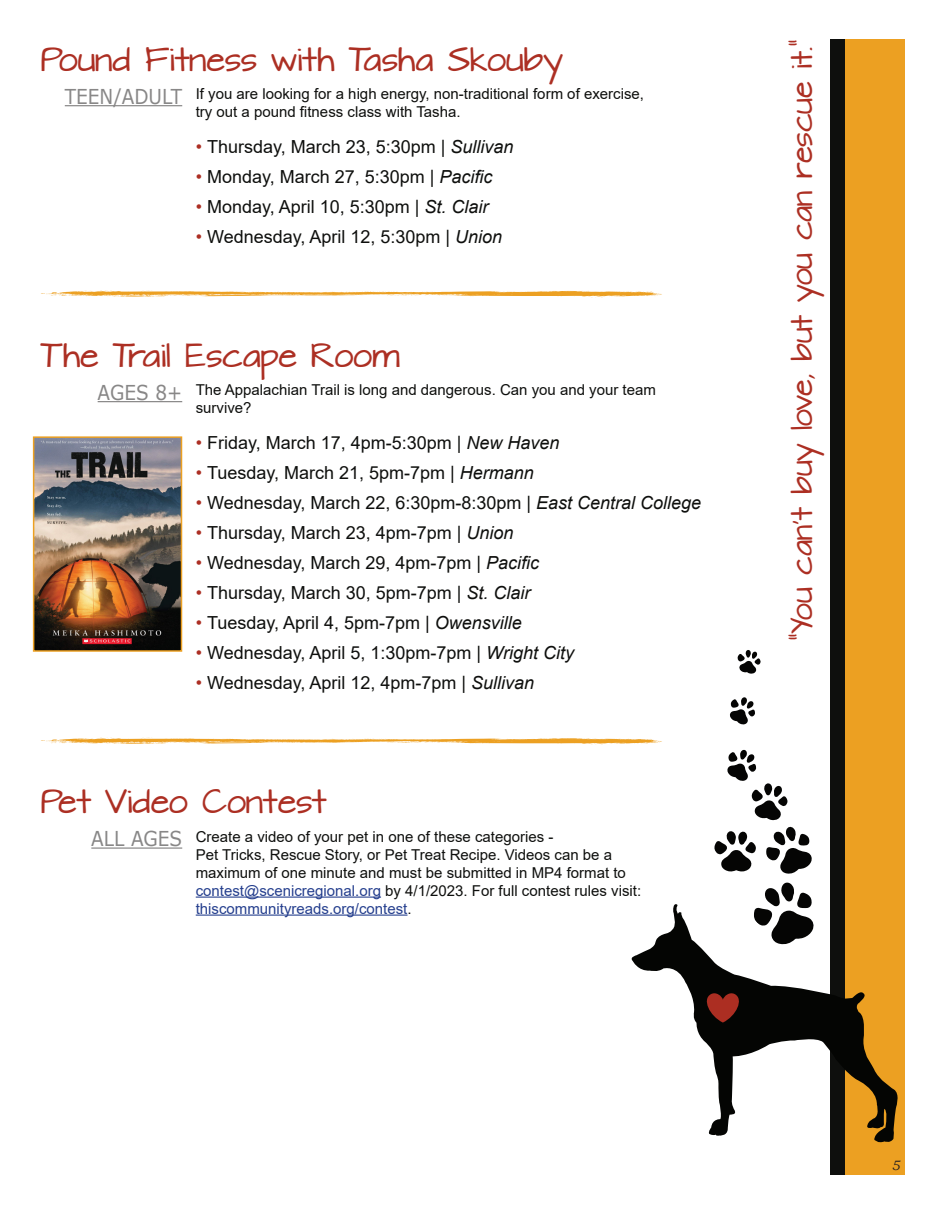
<style>
.page{position:relative;width:945px;height:1215px;background:#fff}
.page>*{position:absolute;margin:0;border:0;box-sizing:border-box;transform-origin:0 0}
.t1{font:28.5px "Architects Daughter";color:#ac2f23}
.t2{font:25.5px "Architects Daughter";color:#ac2f23}
.t3{font:20.55px "MS Reference Sans Serif";color:#888787;scale:.9 1}
.t4{font:18px "Arial";color:#0e0f0d}
.t5{font:15px/18px "Arial";color:#0e0f0d}
.t6{font:italic 13.5px "Bookman Old Style";color:#231f20}
.s1{font-style:italic;color:#ac2f23}
.s2{font-style:italic}
.s3{color:#253f8e}
</style>
<div class="page">
<div style="left:843px;top:39px;width:61px;height:1135px;background:#eca022"></div>
<div style="left:830px;top:39px;width:15px;height:1135px;background:#0e0f0d"></div>
<svg style="left:631px;top:904px;width:267px;height:239px"></svg>
<svg style="left:707px;top:993px;width:32px;height:30px"></svg>
<svg style="left:754px;top:882px;width:61px;height:63px"></svg>
<svg style="left:766px;top:826px;width:46px;height:48px"></svg>
<svg style="left:714px;top:831px;width:42px;height:41px"></svg>
<svg style="left:727px;top:749px;width:61px;height:71px"></svg>
<svg style="left:730px;top:697px;width:25px;height:28px"></svg>
<svg style="left:737px;top:650px;width:24px;height:24px"></svg>
<hr style="left:65px;top:105px;width:117px;height:1px;background:#888787">
<hr style="left:98px;top:401px;width:84px;height:1px;background:#888787">
<img style="left:36px;top:439px;width:143px;height:210px">
<div style="left:33px;top:436px;width:149px;height:216px;border:2px solid #eca022"></div>
<hr style="left:196px;top:897px;width:185px;height:1px;background:#253f8e">
<hr style="left:196px;top:915px;width:212px;height:1px;background:#253f8e">
<hr style="left:91px;top:847px;width:91px;height:2px;background:#888787">
<svg style="left:41px;top:290px;width:621px;height:7px"></svg>
<svg style="left:41px;top:738px;width:621px;height:6px"></svg>
<p class="t1" style="left:40px;top:39px;width:524px">Pound Fitness with Tasha Skouby</p>
<p class="t3" style="left:65px;top:83px;width:132px">TEEN/ADULT</p>
<p class="t5" style="left:196px;top:85px;width:450px">If you are looking for a high energy, non-traditional form of exercise, try out a pound fitness class with Tasha.</p>
<p class="t4" style="left:196px;top:134px;width:319px"><span class="s1">•</span> Thursday, March 23, 5:30pm | <span class="s2">Sullivan</span></p>
<p class="t4" style="left:196px;top:164px;width:298px"><span class="s1">•</span> Monday, March 27, 5:30pm | <span class="s2">Pacific</span></p>
<p class="t4" style="left:196px;top:194px;width:294px"><span class="s1">•</span> Monday, April 10, 5:30pm | <span class="s2">St. Clair</span></p>
<p class="t4" style="left:196px;top:224px;width:308px"><span class="s1">•</span> Wednesday, April 12, 5:30pm | <span class="s2">Union</span></p>
<p class="t1" style="left:40px;top:335px;width:361px">The Trail Escape Room</p>
<p class="t3" style="left:98px;top:379px;width:96px">AGES 8+</p>
<p class="t5" style="left:196px;top:381px;width:462px">The Appalachian Trail is long and dangerous. Can you and your team survive?</p>
<p class="t4" style="left:196px;top:430px;width:365px"><span class="s1">•</span> Friday, March 17, 4pm-5:30pm | <span class="s2">New Haven</span></p>
<p class="t4" style="left:196px;top:460px;width:340px"><span class="s1">•</span> Tuesday, March 21, 5pm-7pm | <span class="s2">Hermann</span></p>
<p class="t4" style="left:196px;top:490px;width:507px"><span class="s1">•</span> Wednesday, March 22, 6:30pm-8:30pm | <span class="s2">East Central College</span></p>
<p class="t4" style="left:196px;top:520px;width:319px"><span class="s1">•</span> Thursday, March 23, 4pm-7pm | <span class="s2">Union</span></p>
<p class="t4" style="left:196px;top:550px;width:345px"><span class="s1">•</span> Wednesday, March 29, 4pm-7pm | <span class="s2">Pacific</span></p>
<p class="t4" style="left:196px;top:580px;width:336px"><span class="s1">•</span> Thursday, March 30, 5pm-7pm | <span class="s2">St. Clair</span></p>
<p class="t4" style="left:196px;top:610px;width:328px"><span class="s1">•</span> Tuesday, April 4, 5pm-7pm | <span class="s2">Owensville</span></p>
<p class="t4" style="left:196px;top:640px;width:380px"><span class="s1">•</span> Wednesday, April 5, 1:30pm-7pm | <span class="s2">Wright City</span></p>
<p class="t4" style="left:196px;top:670px;width:340px"><span class="s1">•</span> Wednesday, April 12, 4pm-7pm | <span class="s2">Sullivan</span></p>
<p class="t1" style="left:40px;top:782px;width:288px">Pet Video Contest</p>
<p class="t3" style="left:91px;top:826px;width:103px">ALL AGES</p>
<p class="t5" style="left:196px;top:827px;width:447px">Create a video of your pet in one of these categories -<br>Pet Tricks, Rescue Story, or Pet Treat Recipe. Videos can be a maximum of one minute and must be submitted in MP4 format to <span class="s3">contest@scenicregional.org</span> by 4/1/2023. For full contest rules visit: <span class="s3">thiscommunityreads.org/contest</span>.</p>
<p class="t2" style="left:784px;top:641px;width:603px;rotate:-90deg">“You can’t buy love, but you can rescue it.”</p>
<p class="t6" style="left:892px;top:1156px;width:10px">5</p>
</div>
